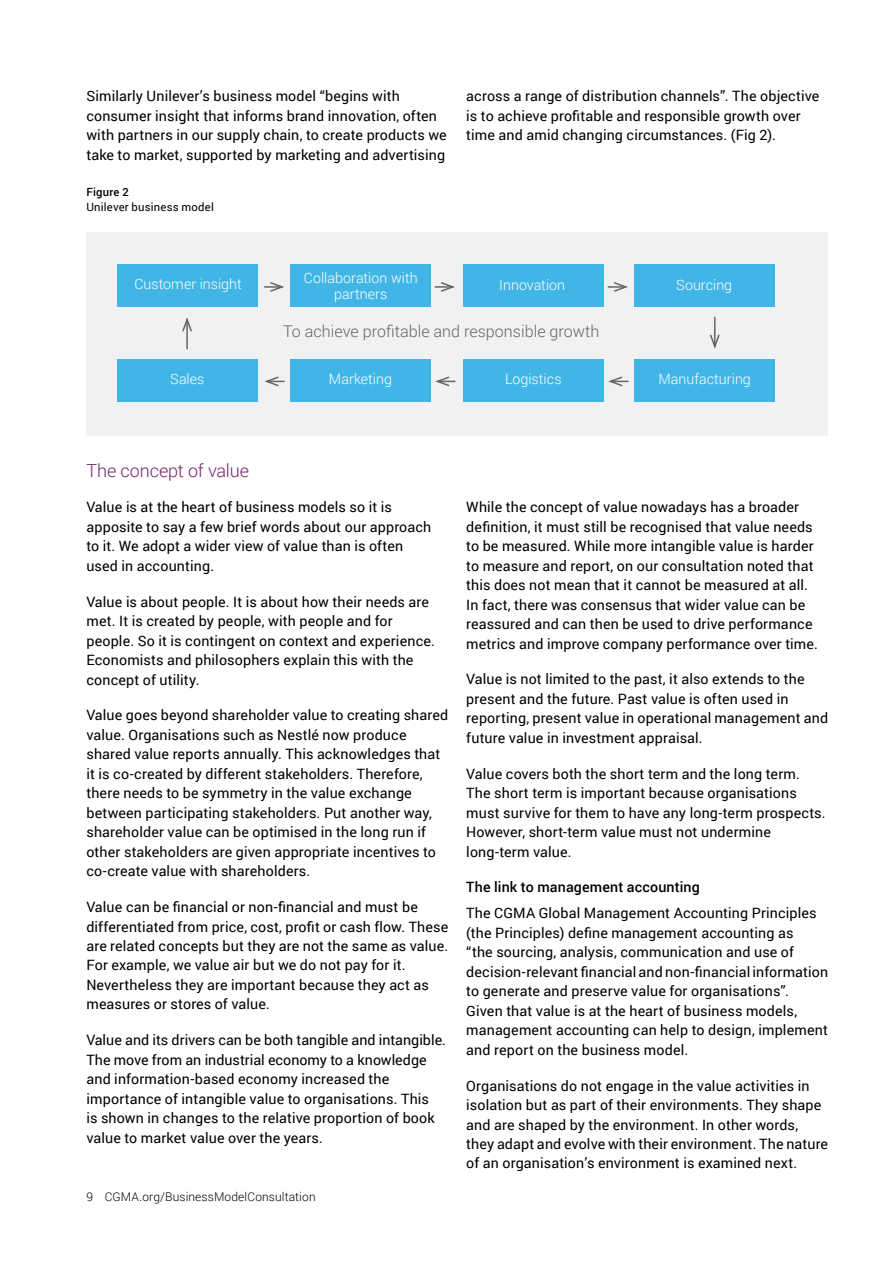
<style>
.page{position:relative;width:893px;height:1263px;background:#fff}
.page>*{position:absolute;margin:0;border:0;box-sizing:border-box;transform-origin:0 0}
.t1{font:300 18px "Roboto";letter-spacing:-.01em;color:#72246c}
.t2{font:300 16.2px "Roboto";color:#63656b}
.t3{font:14.25px/19.5px "Roboto";letter-spacing:.01em;color:#000}
.t4{font:300 14.25px/15.9px "Roboto";color:#fff;text-align:center}
.t5{font:500 14.25px "Roboto";letter-spacing:.01em;color:#000}
.t6{font:300 12px "Roboto";letter-spacing:.01em;color:#000}
.t7{font:11.25px "Roboto";letter-spacing:.02em;color:#000}
.t8{font:500 11.25px "Roboto";letter-spacing:.02em;color:#000}
</style>
<div class="page">
<div style="left:86px;top:232px;width:742px;height:204px;background:#f1f1f1"></div>
<div style="left:118px;top:264px;width:140px;height:43px;background:#41b6e6"></div>
<div style="left:291px;top:264px;width:140px;height:43px;background:#41b6e6"></div>
<div style="left:463px;top:264px;width:140px;height:43px;background:#41b6e6"></div>
<div style="left:635px;top:264px;width:140px;height:43px;background:#41b6e6"></div>
<div style="left:118px;top:359px;width:140px;height:42px;background:#41b6e6"></div>
<div style="left:291px;top:359px;width:140px;height:42px;background:#41b6e6"></div>
<div style="left:463px;top:359px;width:140px;height:42px;background:#41b6e6"></div>
<div style="left:635px;top:359px;width:140px;height:42px;background:#41b6e6"></div>
<hr style="left:186px;top:320px;width:2px;height:29px;background:#63656b">
<svg style="left:182px;top:317px;width:10px;height:16px"></svg>
<svg style="left:710px;top:317px;width:10px;height:32px"></svg>
<svg style="left:608px;top:376px;width:20px;height:11px"></svg>
<svg style="left:435px;top:376px;width:20px;height:11px"></svg>
<svg style="left:265px;top:376px;width:19px;height:11px"></svg>
<svg style="left:608px;top:282px;width:20px;height:10px"></svg>
<svg style="left:435px;top:282px;width:20px;height:10px"></svg>
<svg style="left:265px;top:282px;width:19px;height:10px"></svg>
<p class="t3" style="left:86px;top:86px;width:362px">Similarly Unilever’s business model “begins with consumer insight that informs brand innovation, often with partners in our supply chain, to create products we take to market, supported by marketing and advertising</p>
<p class="t8" style="left:86px;top:184px;width:44px">Figure 2</p>
<p class="t7" style="left:86px;top:199px;width:129px">Unilever business model</p>
<p class="t3" style="left:466px;top:86px;width:355px">across a range of distribution channels”. The objective is to achieve profitable and responsible growth over time and amid changing circumstances. (Fig 2).</p>
<p class="t4" style="left:134px;top:276px;width:109px">Customer insight</p>
<p class="t4" style="left:304px;top:269px;width:116px">Collaboration with partners</p>
<p class="t4" style="left:499px;top:276px;width:67px">Innovation</p>
<p class="t4" style="left:676px;top:276px;width:58px">Sourcing</p>
<p class="t2" style="left:283px;top:320px;width:318px">To achieve profitable and responsible growth</p>
<p class="t4" style="left:170px;top:370px;width:36px">Sales</p>
<p class="t4" style="left:329px;top:371px;width:64px">Marketing</p>
<p class="t4" style="left:505px;top:371px;width:58px">Logistics</p>
<p class="t4" style="left:659px;top:371px;width:94px">Manufacturing</p>
<p class="t1" style="left:86px;top:458px;width:164px">The concept of value</p>
<p class="t3" style="left:86px;top:497px;width:346px">Value is at the heart of business models so it is apposite to say a few brief words about our approach to it. We adopt a wider view of value than is often used in accounting.</p>
<p class="t3" style="left:86px;top:591px;width:350px">Value is about people. It is about how their needs are met. It is created by people, with people and for people. So it is contingent on context and experience.<br>Economists and philosophers explain this with the concept of utility.</p>
<p class="t3" style="left:86px;top:705px;width:363px">Value goes beyond shareholder value to creating shared value. Organisations such as Nestlé now produce shared value reports annually. This acknowledges that it is co-created by different stakeholders. Therefore, there needs to be symmetry in the value exchange between participating stakeholders. Put another way, shareholder value can be optimised in the long run if other stakeholders are given appropriate incentives to co-create value with shareholders.</p>
<p class="t3" style="left:86px;top:897px;width:363px">Value can be financial or non-financial and must be differentiated from price, cost, profit or cash flow. These are related concepts but they are not the same as value.<br>For example, we value air but we do not pay for it.<br>Nevertheless they are important because they act as measures or stores of value.</p>
<p class="t3" style="left:86px;top:1030px;width:361px">Value and its drivers can be both tangible and intangible.<br>The move from an industrial economy to a knowledge and information-based economy increased the importance of intangible value to organisations. This<br>is shown in changes to the relative proportion of book value to market value over the years.</p>
<p class="t6" style="left:86px;top:1188px;width:231px">9 CGMA.org/BusinessModelConsultation</p>
<p class="t3" style="left:466px;top:497px;width:353px">While the concept of value nowadays has a broader definition, it must still be recognised that value needs to be measured. While more intangible value is harder to measure and report, on our consultation noted that this does not mean that it cannot be measured at all.<br>In fact, there was consensus that wider value can be reassured and can then be used to drive performance metrics and improve company performance over time.</p>
<p class="t3" style="left:466px;top:669px;width:363px">Value is not limited to the past, it also extends to the present and the future. Past value is often used in reporting, present value in operational management and future value in investment appraisal.</p>
<p class="t3" style="left:466px;top:763px;width:361px">Value covers both the short term and the long term.<br>The short term is important because organisations must survive for them to have any long-term prospects.<br>However, short-term value must not undermine long-term value.</p>
<p class="t5" style="left:466px;top:877px;width:235px">The link to management accounting</p>
<p class="t3" style="left:466px;top:903px;width:363px">The CGMA Global Management Accounting Principles (the Principles) define management accounting as<br>“the sourcing, analysis, communication and use of decision-relevant financial and non-financial information to generate and preserve value for organisations”.<br>Given that value is at the heart of business models, management accounting can help to design, implement and report on the business model.</p>
<p class="t3" style="left:466px;top:1075px;width:363px">Organisations do not engage in the value activities in isolation but as part of their environments. They shape and are shaped by the environment. In other words, they adapt and evolve with their environment. The nature of an organisation’s environment is examined next.</p>
</div>
